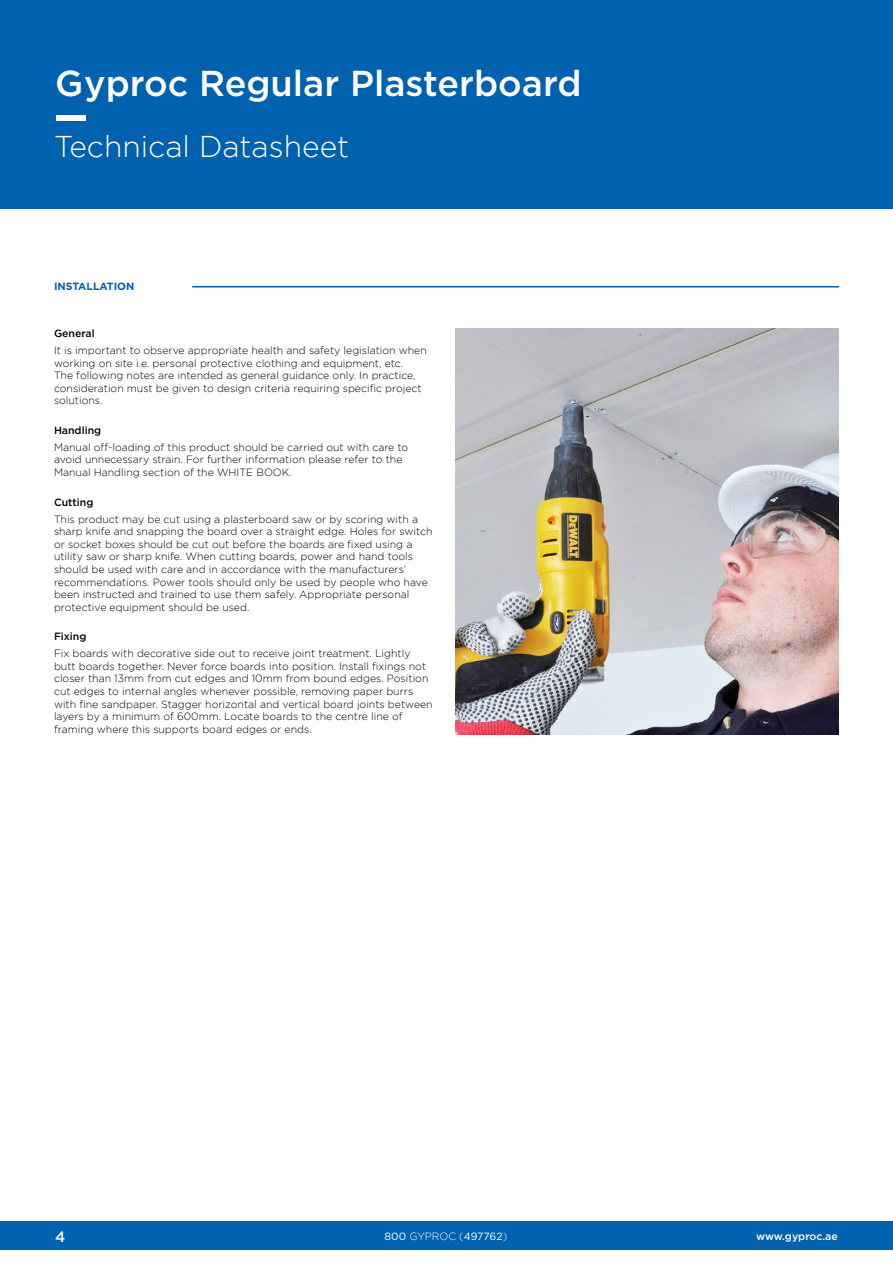
<style>
.page{position:relative;width:893px;height:1263px;background:#fff}
.page>*{position:absolute;margin:0;border:0;box-sizing:border-box;transform-origin:0 0}
.t1{font:500 36px "Gotham";color:#fff}
.t2{font:300 30px "Gotham";color:#fff}
.t3{font:500 15px "Gotham";color:#fff}
.t4{font:300 10.5px/12.6px "Gotham";color:#000}
.t5{font:500 10.5px "Gotham";color:#000}
.t6{font:10.5px "Gotham";color:#fff}
.t7{font:500 10.5px "Gotham";color:#fff}
.t8{font:700 10.5px "Gotham";color:#0062ae}
.s1{font-weight:300}
</style>
<div class="page">
<div style="left:0;top:0;width:893px;height:208px;background:#0062ae"></div>
<div style="left:0;top:1222px;width:893px;height:28px;background:#0062ae"></div>
<div style="left:56px;top:116px;width:30px;height:5px;background:#fff"></div>
<hr style="left:192px;top:286px;width:647px;height:1px;background:#0062ae">
<img style="left:455px;top:329px;width:384px;height:405px">
<h1 class="t1" style="left:55px;top:60px;width:528px">Gyproc Regular Plasterboard</h1>
<h2 class="t2" style="left:54px;top:130px;width:297px">Technical Datasheet</h2>
<p class="t8" style="left:54px;top:280px;width:82px">INSTALLATION</p>
<p class="t5" style="left:54px;top:326px;width:42px">General</p>
<p class="t4" style="left:54px;top:344px;width:374px">It is important to observe appropriate health and safety legislation when working on site i.e. personal protective clothing and equipment, etc.<br>The following notes are intended as general guidance only. In practice, consideration must be given to design criteria requiring specific project solutions.</p>
<p class="t5" style="left:54px;top:423px;width:49px">Handling</p>
<p class="t4" style="left:54px;top:441px;width:356px">Manual off-loading of this product should be carried out with care to avoid unnecessary strain. For further information please refer to the<br>Manual Handling section of the WHITE BOOK.</p>
<p class="t5" style="left:54px;top:495px;width:41px">Cutting</p>
<p class="t4" style="left:54px;top:512px;width:380px">This product may be cut using a plasterboard saw or by scoring with a sharp knife and snapping the board over a straight edge. Holes for switch or socket boxes should be cut out before the boards are fixed using a utility saw or sharp knife. When cutting boards, power and hand tools should be used with care and in accordance with the manufacturers’ recommendations. Power tools should only be used by people who have been instructed and trained to use them safely. Appropriate personal protective equipment should be used.</p>
<p class="t5" style="left:54px;top:630px;width:34px">Fixing</p>
<p class="t4" style="left:54px;top:647px;width:380px">Fix boards with decorative side out to receive joint treatment. Lightly butt boards together. Never force boards into position. Install fixings not closer than 13mm from cut edges and 10mm from bound edges. Position cut edges to internal angles whenever possible, removing paper burrs with fine sandpaper. Stagger horizontal and vertical board joints between layers by a minimum of 600mm. Locate boards to the centre line of framing where this supports board edges or ends.</p>
<h3 class="t3" style="left:55px;top:1227px;width:12px">4</h3>
<p class="t6" style="left:385px;top:1230px;width:124px">800 <span class="s1">GYPROC (</span>497762<span class="s1">)</span></p>
<p class="t7" style="left:756px;top:1229px;width:83px">www.gyproc.ae</p>
</div>
